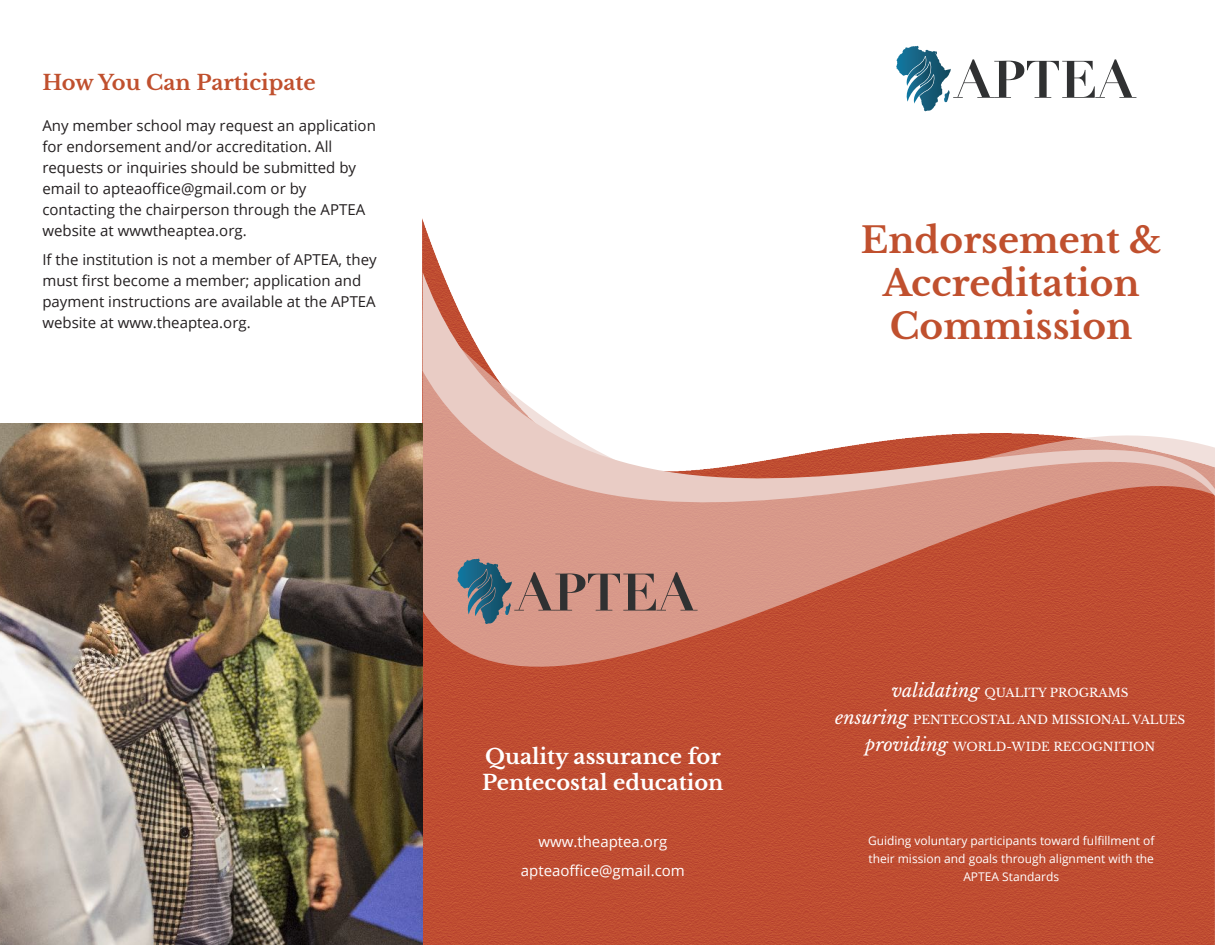
<style>
.page{position:relative;width:1215px;height:945px;background:#fff}
.page>*{position:absolute;margin:0;border:0;box-sizing:border-box;transform-origin:0 0}
.t1{font:700 36px/43.2px "Libre Baskerville";color:#c0502e;text-align:center}
.t2{font:700 21px/25.2px "Libre Baskerville";color:#fff}
.t3{font:700 21px "Libre Baskerville";color:#c0502e}
.t4{font:15px/21px "Open Sans";color:#231f20}
.t5{font:15px/28.8px "Open Sans";color:#fff;text-align:center}
.t6{font:12px/18px "Open Sans";color:#fff;text-align:center}
.t7{font:12px "Libre Baskerville";color:#fff}
.s1{font-style:italic;font-size:18px}
</style>
<div class="page">
<img style="left:422px;top:218px;width:793px;height:727px">
<svg style="left:423px;top:272px;width:792px;height:395px"></svg>
<svg style="left:458px;top:559px;width:39px;height:57px;background:#517384"></svg>
<svg style="left:505px;top:572px;width:193px;height:43px;background:#b08075"></svg>
<svg style="left:897px;top:46px;width:39px;height:58px"></svg>
<svg style="left:944px;top:59px;width:192px;height:43px"></svg>
<img style="left:0;top:423px;width:423px;height:522px">
<h2 class="t3" style="left:42px;top:70px;width:275px">How You Can Participate</h2>
<p class="t4" style="left:42px;top:115px;width:335px">Any member school may request an application for endorsement and/or accreditation. All requests or inquiries should be submitted by email to apteaoffice@gmail.com or by contacting the chairperson through the APTEA website at wwwtheaptea.org.</p>
<p class="t4" style="left:42px;top:248px;width:336px">If the institution is not a member of APTEA, they must first become a member; application and payment instructions are available at the APTEA website at www.theaptea.org.</p>
<h1 class="t1" style="left:861px;top:218px;width:302px">Endorsement &amp;<br>Accreditation<br>Commission</h1>
<h2 class="t2" style="left:482px;top:744px;width:243px">Quality assurance for<br>Pentecostal education</h2>
<p class="t5" style="left:521px;top:827px;width:165px">www.theaptea.org apteaoffice@gmail.com</p>
<p class="t7" style="left:892px;top:686px;width:238px"><span class="s1">validating</span> QUALITY PROGRAMS</p>
<p class="t7" style="left:835px;top:713px;width:351px"><span class="s1">ensuring</span> PENTECOSTAL AND MISSIONAL VALUES</p>
<p class="t7" style="left:865px;top:740px;width:291px"><span class="s1">providing</span> WORLD-WIDE RECOGNITION</p>
<p class="t6" style="left:868px;top:831px;width:288px">Guiding voluntary participants toward fulfillment of their mission and goals through alignment with the<br>APTEA Standards</p>
</div>
